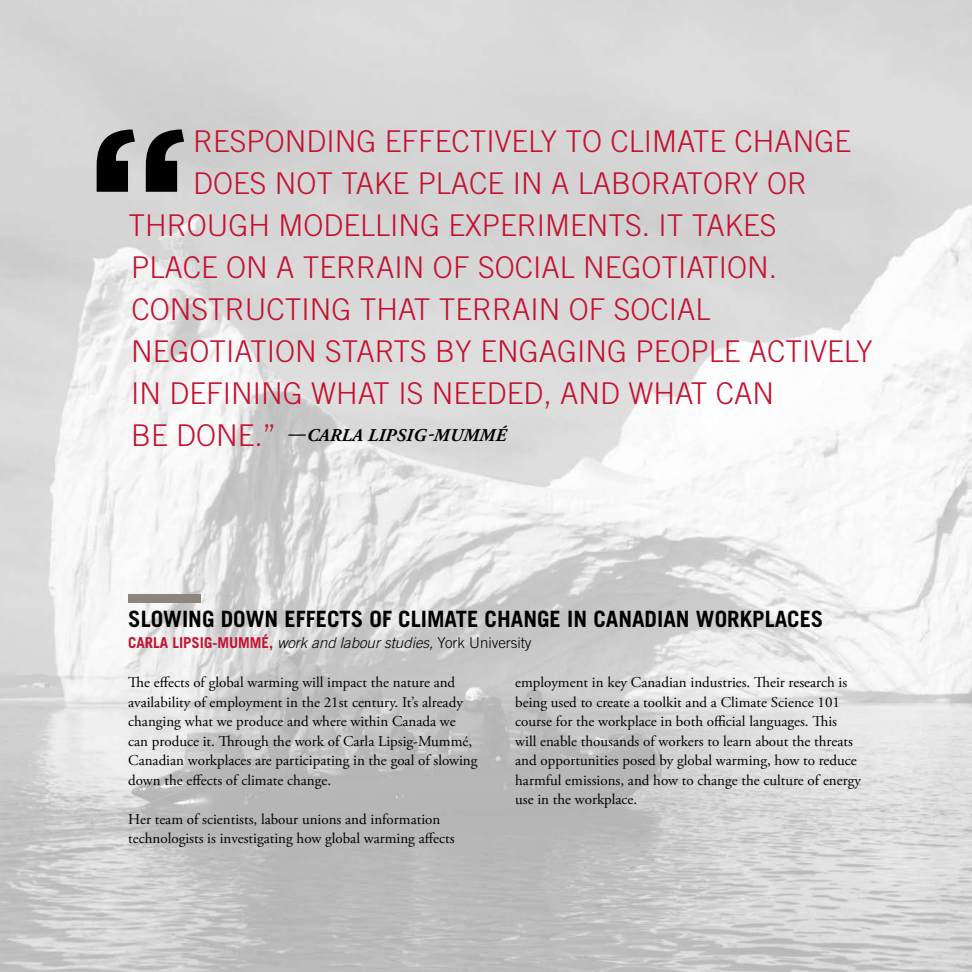
<style>
.page{position:relative;width:972px;height:972px;background:#fff}
.page>*{position:absolute;margin:0;border:0;box-sizing:border-box;transform-origin:0 0}
.t1{font:700 193.5px "Gotham";color:#000}
.t2{font:300 30px "Trade Gothic";color:#c41230}
.t3{font:700 22.5px "Trade Gothic";color:#000}
.t4{font:italic 700 18px "Adobe Garamond Pro";color:#000}
.t5{font:15px/19.5px "Adobe Garamond Pro";color:#000}
.t6{font:italic 300 15px "Trade Gothic";color:#000}
.s1{font-family:"Adobe Garamond Pro";font-weight:700;font-style:italic;font-size:18px;color:#000}
.s2{font-weight:700;font-style:normal;color:#c41230}
.s3{font-style:normal}
</style>
<div class="page">
<img style="left:0;top:0;width:972px;height:972px">
<div style="left:128px;top:595px;width:73px;height:8px;background:#8d857c"></div>
<h1 class="t1" style="left:86px;top:86px;width:106px">“</h1>
<h2 class="t2" style="left:193px;top:123px;width:660px">RESPONDING EFFECTIVELY TO CLIMATE CHANG E</h2>
<h2 class="t2" style="left:193px;top:165px;width:606px">DOES NOT TAKE PLACE IN A LABORATORY OR</h2>
<h2 class="t2" style="left:128px;top:207px;width:646px">THROUGH MODELLING EXPER IMENTS. IT TAKES</h2>
<h2 class="t2" style="left:131px;top:249px;width:647px">PLACE ON A TERRAIN OF SOCIAL NEGOTIATION.</h2>
<h2 class="t2" style="left:131px;top:291px;width:581px">CONSTR UCTING THAT TERRAIN OF SOCIAL</h2>
<h2 class="t2" style="left:131px;top:333px;width:740px">NEGOTIATION STARTS BY ENGAG ING PEOPLE ACTIVELY</h2>
<h2 class="t2" style="left:131px;top:375px;width:644px">IN DEFINING WHAT IS NEEDED, AND WHAT CAN</h2>
<h2 class="t2" style="left:131px;top:417px;width:200px">B E DONE.” <span class="s1">—CARLA</span></h2>
<p class="t4" style="left:368px;top:425px;width:22px">LIPSIG</p>
<p class="t4" style="left:427px;top:425px;width:38px">-MUMMÉ</p>
<h3 class="t3" style="left:128px;top:605px;width:697px">SLOWI NG DOWN EFFECTS OF CLIMATE CHANGE IN CANADIAN WORKPLACES</h3>
<p class="t6" style="left:128px;top:634px;width:405px"><span class="s2">CARLA LIPSIG-MUMM É,</span> work and labour studies, <span class="s3">YORK U NIVERSITY</span></p>
<p class="t5" style="left:128px;top:673px;width:351px">The effects of global warming will impact the nature and availability of employment in the 21st century. It’s already changing what we produce and where within Canada we can produce it. Through the work of Carla Lipsig-Mummé, Canadian workplaces are participating in the goal of slowing down the effects of climate change.</p>
<p class="t5" style="left:128px;top:810px;width:328px">Her team of scientists, labour unions and information technologists is investigating how global warming affects</p>
<p class="t5" style="left:515px;top:673px;width:347px">employment in key Canadian industries. Their research is being used to create a toolkit and a Climate Science 101 course for the workplace in both official languages. This will enable thousands of workers to learn about the threats and opportunities posed by global warming, how to reduce harmful emissions, and how to change the culture of energy use in the workplace.</p>
</div>
